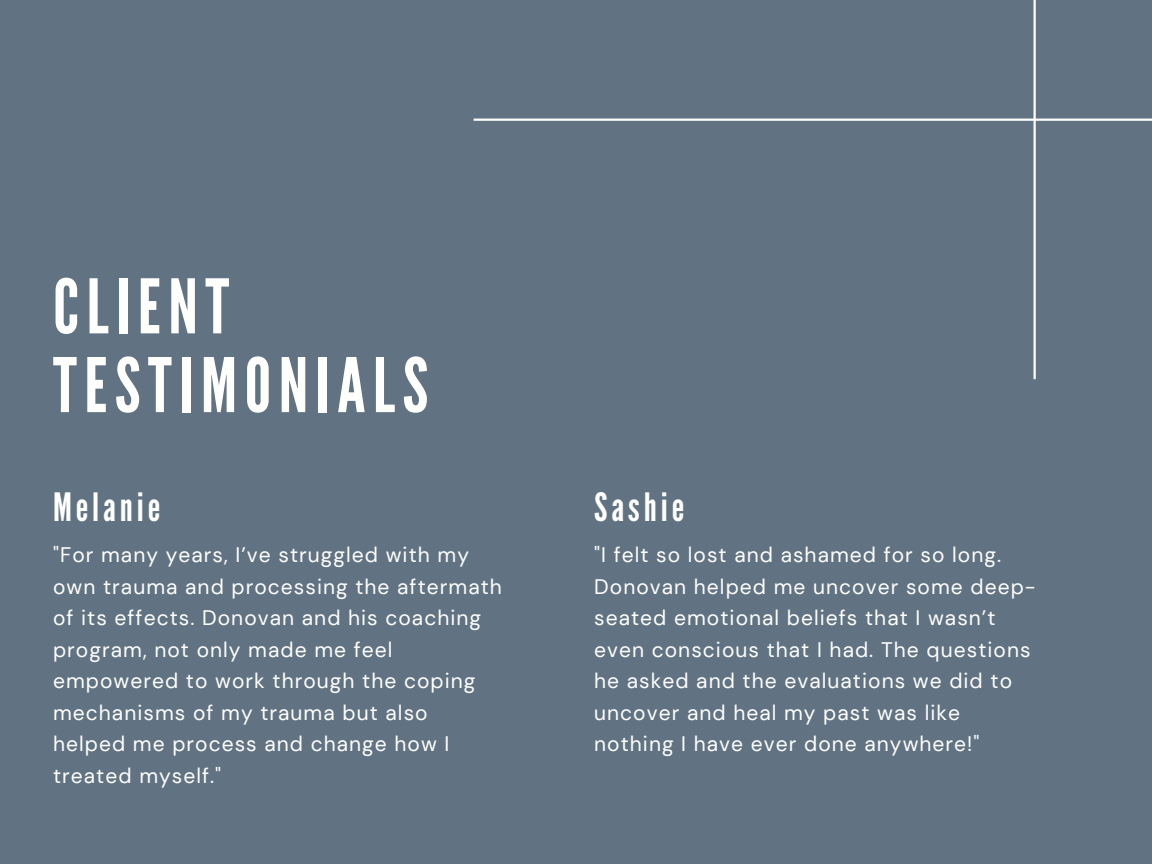
<style>
.page{position:relative;width:1152px;height:864px;background:#617382}
.page>*{position:absolute;margin:0;border:0;box-sizing:border-box;transform-origin:0 0}
.t1{font:75px/78.8px "League Gothic";letter-spacing:.1em;color:#fefefd}
.t2{font:39px "League Gothic";letter-spacing:.1em;color:#fefefd}
.t3{font:21px/31.5px "DM Sans";letter-spacing:.05em;color:#fefefd}
</style>
<div class="page">
<hr style="left:1034px;top:0;width:2px;height:379px;background:#fff">
<hr style="left:474px;top:119px;width:678px;height:2px;background:#fff">
<h1 class="t1" style="left:53px;top:269px;width:377px">CLIENT<br>TESTIMONIALS</h1>
<h2 class="t2" style="left:53px;top:485px;width:109px">Melanie</h2>
<p class="t3" style="left:53px;top:539px;width:450px">"For many years, I’ve struggled with my own trauma and processing the aftermath of its effects. Donovan and his coaching program, not only made me feel empowered to work through the coping mechanisms of my trauma but also helped me process and change how I treated myself."</p>
<h2 class="t2" style="left:594px;top:485px;width:92px">Sashie</h2>
<p class="t3" style="left:594px;top:539px;width:443px">"I felt so lost and ashamed for so long.<br>Donovan helped me uncover some deep&shy;seated emotional beliefs that I wasn’t even conscious that I had. The questions he asked and the evaluations we did to uncover and heal my past was like nothing I have ever done anywhere!"</p>
</div>
